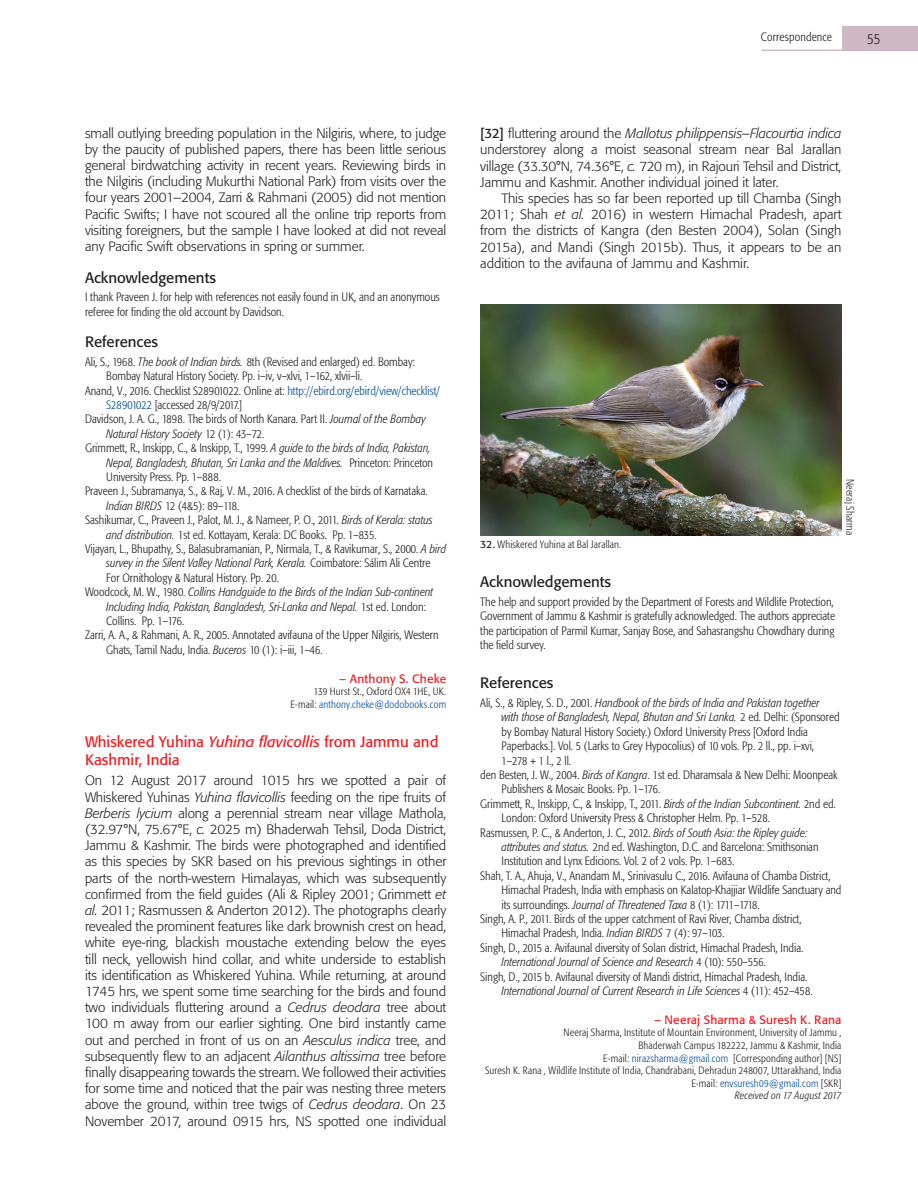
<style>
.page{position:relative;width:918px;height:1188px;background:#fff}
.page>*{position:absolute;margin:0;border:0;box-sizing:border-box;transform-origin:0 0}
.Subhead{font:15px/18px "Formata";color:#ee1d23}
.Subhead-2{font:15px "Formata";color:#231f20}
.t1{font:300 condensed 15px "Formata";color:#231f20}
.Body_text-no_indent{font:300 13.5px/16.2px "Formata";letter-spacing:-.005em;color:#231f20;text-align:justify}
.Body_text{font:300 13.5px/16.2px "Formata";color:#231f20;text-align:justify}
.Reference{font:300 condensed 12px/14.4px "Formata";color:#231f20}
.Acknowledge{font:300 condensed 12px/14.4px "Formata";color:#231f20}
.Reference-2{font:italic 300 condensed 12px/14.4px "Formata";color:#231f20}
.Author{font:12px "Formata";letter-spacing:.015em;color:#ee1d23}
.t2{font:300 condensed 10.5px/12.6px "Formata";letter-spacing:.015em;color:#231f20;text-align:right}
.t3{font:300 condensed 10.5px "Formata";letter-spacing:.02em;color:#014d95}
.t4{font:italic 300 condensed 10.5px "Formata";letter-spacing:.02em;color:#231f20}
.s1{font-style:italic}
.s2{color:#014d95}
.s3{font-style:normal}
.s4{color:#231f20}
.s5{font-weight:400}
.s6{font-weight:400;font-stretch:normal}
</style>
<div class="page">
<img style="left:480px;top:304px;width:361px;height:231px">
<div style="left:842px;top:26px;width:76px;height:24px;background:#ceb8c4"></div>
<hr style="left:761px;top:50px;width:157px;height:1px;background:#ceb8c4">
<p class="Body_text-no_indent" style="left:85px;top:125px;width:363px">small outlying breeding population in the Nilgiris, where, to judge by the paucity of published papers, there has been little serious general birdwatching activity in recent years. Reviewing birds in the Nilgiris (including Mukurthi National Park) from visits over the four years 2001–2004, Zarri &amp; Rahmani (2005) did not mention Pacific Swifts; I have not scoured all the online trip reports from visiting foreigners, but the sample I have looked at did not reveal any Pacific Swift observations in spring or summer.</p>
<p class="Subhead-2" style="left:85px;top:268px;width:132px">Acknowledgements</p>
<p class="Acknowledge" style="left:85px;top:290px;width:356px">I thank Praveen J. for help with references not easily found in UK, and an anonymous referee for finding the old account by Davidson.</p>
<p class="Subhead-2" style="left:85px;top:333px;width:75px">References</p>
<p class="Reference" style="left:106px;top:355px;width:310px;text-indent:-21px">Ali, S., 1968. <span class="s1">The book of Indian birds.</span> 8th (Revised and enlarged) ed. Bombay:<br>Bombay Natural History Society. Pp. i–iv, v–xlvi, 1–162, xlvii–li.</p>
<p class="Reference" style="left:106px;top:383px;width:335px;text-indent:-21px">Anand, V., 2016. Checklist S28901022. Online at: <span class="s2">http://ebird.org/ebird/view/checklist/<br>S28901022</span> [accessed 28/9/2017.]</p>
<p class="Reference" style="left:106px;top:412px;width:321px;text-indent:-21px">Davidson, J. A. G., 1898. The birds of North Kanara. Part II. <span class="s1">Journal of the Bombay<br>Natural History Society</span> 12 (1): 43–72.</p>
<p class="Reference" style="left:106px;top:441px;width:328px;text-indent:-21px">Grimmett, R., Inskipp, C., &amp; Inskipp, T., 1999. <span class="s1">A guide to the birds of India, Pakistan,<br>Nepal, Bangladesh, Bhutan, Sri Lanka and the Maldives.</span> Princeton: Princeton<br>University Press. Pp. 1–888.</p>
<p class="Reference" style="left:106px;top:484px;width:323px;text-indent:-21px">Praveen J., Subramanya, S., &amp; Raj, V. M., 2016. A checklist of the birds of Karnataka.<br><span class="s1">Indian BIRDS</span> 12 (4&amp;5): 89–118.</p>
<p class="Reference" style="left:106px;top:513px;width:328px;text-indent:-21px">Sashikumar, C., Praveen J., Palot, M. J., &amp; Nameer, P. O., 2011. <span class="s1">Birds of Kerala: status and distribution.</span> 1st ed. Kottayam, Kerala: DC Books. Pp. 1–835.</p>
<p class="Reference" style="left:106px;top:542px;width:341px;text-indent:-21px">Vijayan, L., Bhupathy, S., Balasubramanian, P., Nirmala, T., &amp; Ravikumar, S., 2000. <span class="s1">A bird survey in the Silent Valley National Park, Kerala.</span> Coimbatore: Sálim Ali Centre<br>For Ornithology &amp; Natural History. Pp. 20.</p>
<p class="Reference-2" style="left:106px;top:585px;width:329px;text-indent:-21px"><span class="s3">Woodcock, M. W., 1980.</span> Collins Handguide to the Birds of the Indian Sub-continent<br>Including India, Pakistan, Bangladesh, Sri-Lanka and Nepal. <span class="s3">1st ed. London:<br>Collins. Pp. 1–176.</span></p>
<p class="Reference" style="left:106px;top:628px;width:334px;text-indent:-21px">Zarri, A. A., &amp; Rahmani, A. R., 2005. Annotated avifauna of the Upper Nilgiris, Western<br>Ghats, Tamil Nadu, India. <span class="s1">Buceros</span> 10 (1): i–iii, 1–46.</p>
<p class="Author" style="left:339px;top:671px;width:108px">– Anthony S. Cheke</p>
<p class="t2" style="left:314px;top:685px;width:134px">139 Hurst St., Oxford OX4 1HE, UK.</p>
<p class="t3" style="left:291px;top:698px;width:157px"><span class="s4">E-mail:</span> anthony.cheke@dodobooks.com</p>
<p class="Subhead" style="left:85px;top:733px;width:355px">Whiskered Yuhina <span class="s1">Yuhina flavicollis</span> from Jammu and<br>Kashmir, India</p>
<p class="Body_text-no_indent" style="left:85px;top:773px;width:363px">On 12 August 2017 around 1015 hrs we spotted a pair of Whiskered Yuhinas <span class="s1">Yuhina flavicollis</span> feeding on the ripe fruits of <span class="s1">Berberis lycium</span> along a perennial stream near village Mathola, (32.97°N, 75.67°E, <span class="s1">c.</span> 2025 m) Bhaderwah Tehsil, Doda District, Jammu &amp; Kashmir. The birds were photographed and identified as this species by SKR based on his previous sightings in other parts of the north-western Himalayas, which was subsequently confirmed from the field guides (Ali &amp; Ripley 2001; Grimmett <span class="s1">et al.</span> 2011; Rasmussen &amp; Anderton 2012). The photographs clearly revealed the prominent features like dark brownish crest on head, white eye-ring, blackish moustache extending below the eyes till neck, yellowish hind collar, and white underside to establish its identification as Whiskered Yuhina. While returning, at around 1745 hrs, we spent some time searching for the birds and found two individuals fluttering around a <span class="s1">Cedrus deodara</span> tree about 100 m away from our earlier sighting. One bird instantly came out and perched in front of us on an <span class="s1">Aesculus indica</span> tree, and subsequently flew to an adjacent <span class="s1">Ailanthus altissima</span> tree before finally disappearing towards the stream. We followed their activities for some time and noticed that the pair was nesting three meters above the ground, within tree twigs of <span class="s1">Cedrus deodara</span>. On 23<br>November 2017, around 0915 hrs, NS spotted one individual</p>
<p class="Reference" style="left:761px;top:29px;width:73px">Correspondence</p>
<p class="t1" style="left:867px;top:30px;width:14px">55</p>
<p class="Body_text-no_indent" style="left:480px;top:126px;width:363px"><span class="s5">[32]</span> fluttering around the <span class="s1">Mallotus philippensis–Flacourtia indica </span>understorey along a moist seasonal stream near Bal Jarallan village (33.30°N, 74.36°E, <span class="s1">c.</span> 720 m), in Rajouri Tehsil and District, Jammu and Kashmir. Another individual joined it later.</p>
<p class="Body_text" style="left:480px;top:190px;width:363px;text-indent:21px">This species has so far been reported up till Chamba (Singh 2011; Shah <span class="s1">et al.</span> 2016) in western Himachal Pradesh, apart from the districts of Kangra (den Besten 2004), Solan (Singh 2015a), and Mandi (Singh 2015b). Thus, it appears to be an addition to the avifauna of Jammu and Kashmir.</p>
<p class="t2" style="left:856px;top:479px;width:58px;rotate:90deg">Neeraj Sharma</p>
<p class="t2" style="left:480px;top:538px;width:142px"><span class="s6">32.</span> Whiskered Yuhina at Bal Jarallan.</p>
<p class="Subhead-2" style="left:480px;top:573px;width:132px">Acknowledgements</p>
<p class="Acknowledge" style="left:480px;top:595px;width:356px;text-align:justify">The help and support provided by the Department of Forests and Wildlife Protection, Government of Jammu &amp; Kashmir is gratefully acknowledged. The authors appreciate the participation of Parmil Kumar, Sanjay Bose, and Sahasrangshu Chowdhary during the field survey.</p>
<p class="Subhead-2" style="left:480px;top:674px;width:75px">References</p>
<p class="Reference" style="left:502px;top:696px;width:340px;text-indent:-21px">Ali, S., &amp; Ripley, S. D., 2001. <span class="s1">Handbook of the birds of India and Pakistan together with those of Bangladesh, Nepal, Bhutan and Sri Lanka.</span> 2 ed. Delhi: (Sponsored by Bombay Natural History Society.) Oxford University Press [Oxford India Paperbacks.]. Vol. 5 (Larks to Grey Hypocolius) of 10 vols. Pp. 2 ll., pp. i–xvi, 1–278 + 1 l., 2 ll.</p>
<p class="Reference" style="left:502px;top:768px;width:338px;text-indent:-21px">den Besten, J. W., 2004. <span class="s1">Birds of Kangra</span>. 1st ed. Dharamsala &amp; New Delhi: Moonpeak<br>Publishers &amp; Mosaic Books. Pp. 1–176.</p>
<p class="Reference" style="left:502px;top:796px;width:336px;text-indent:-21px">Grimmett, R., Inskipp, C., &amp; Inskipp, T., 2011. <span class="s1">Birds of the Indian Subcontinent.</span> 2nd ed.<br>London: Oxford University Press &amp; Christopher Helm. Pp. 1–528.</p>
<p class="Reference" style="left:502px;top:825px;width:319px;text-indent:-21px">Rasmussen, P. C., &amp; Anderton, J. C., 2012. <span class="s1">Birds of South Asia: the Ripley guide: attributes and status.</span> 2nd ed. Washington, D.C. and Barcelona: Smithsonian<br>Institution and Lynx Edicions. Vol. 2 of 2 vols. Pp. 1–683.</p>
<p class="Reference" style="left:502px;top:868px;width:341px;text-indent:-21px">Shah, T. A., Ahuja, V., Anandam M., Srinivasulu C., 2016. Avifauna of Chamba District,<br>Himachal Pradesh, India with emphasis on Kalatop-Khajjiar Wildlife Sanctuary and its surroundings. <span class="s1">Journal of Threatened Taxa</span> 8 (1): 1711–1718.</p>
<p class="Reference" style="left:502px;top:912px;width:302px;text-indent:-21px">Singh, A. P., 2011. Birds of the upper catchment of Ravi River, Chamba district,<br>Himachal Pradesh, India. <span class="s1">Indian BIRDS</span> 7 (4): 97–103.</p>
<p class="Reference" style="left:502px;top:940px;width:303px;text-indent:-21px">Singh, D., 2015 a. Avifaunal diversity of Solan district, Himachal Pradesh, India.<br><span class="s1">International Journal of Science and Research</span> 4 (10): 550–556.</p>
<p class="Reference" style="left:502px;top:969px;width:313px;text-indent:-21px">Singh, D., 2015 b. Avifaunal diversity of Mandi district, Himachal Pradesh, India.<br><span class="s1">International Journal of Current Research in Life Sciences</span> 4 (11): 452–458.</p>
<p class="Author" style="left:654px;top:1012px;width:189px">– Neeraj Sharma &amp; Suresh K. Rana</p>
<p class="t2" style="left:564px;top:1026px;width:279px">Neeraj Sharma, Institute of Mountain Environment, University of Jammu ,<br>Bhaderwah Campus 182222, Jammu &amp; Kashmir, India</p>
<p class="t2" style="left:603px;top:1052px;width:240px">E-mail: <span class="s2">nirazsharma@gmail.com</span> [Corresponding author] [NS]</p>
<p class="t2" style="left:485px;top:1064px;width:358px">Suresh K. Rana , Wildlife Institute of India, Chandrabani, Dehradun 248007, Uttarakhand, India</p>
<p class="t3" style="left:691px;top:1077px;width:152px"><span class="s4">E-mail:</span> envsuresh09@gmail.com <span class="s4">[SKR]</span></p>
<p class="t4" style="left:735px;top:1090px;width:108px">Received on 17 August 2017</p>
</div>
